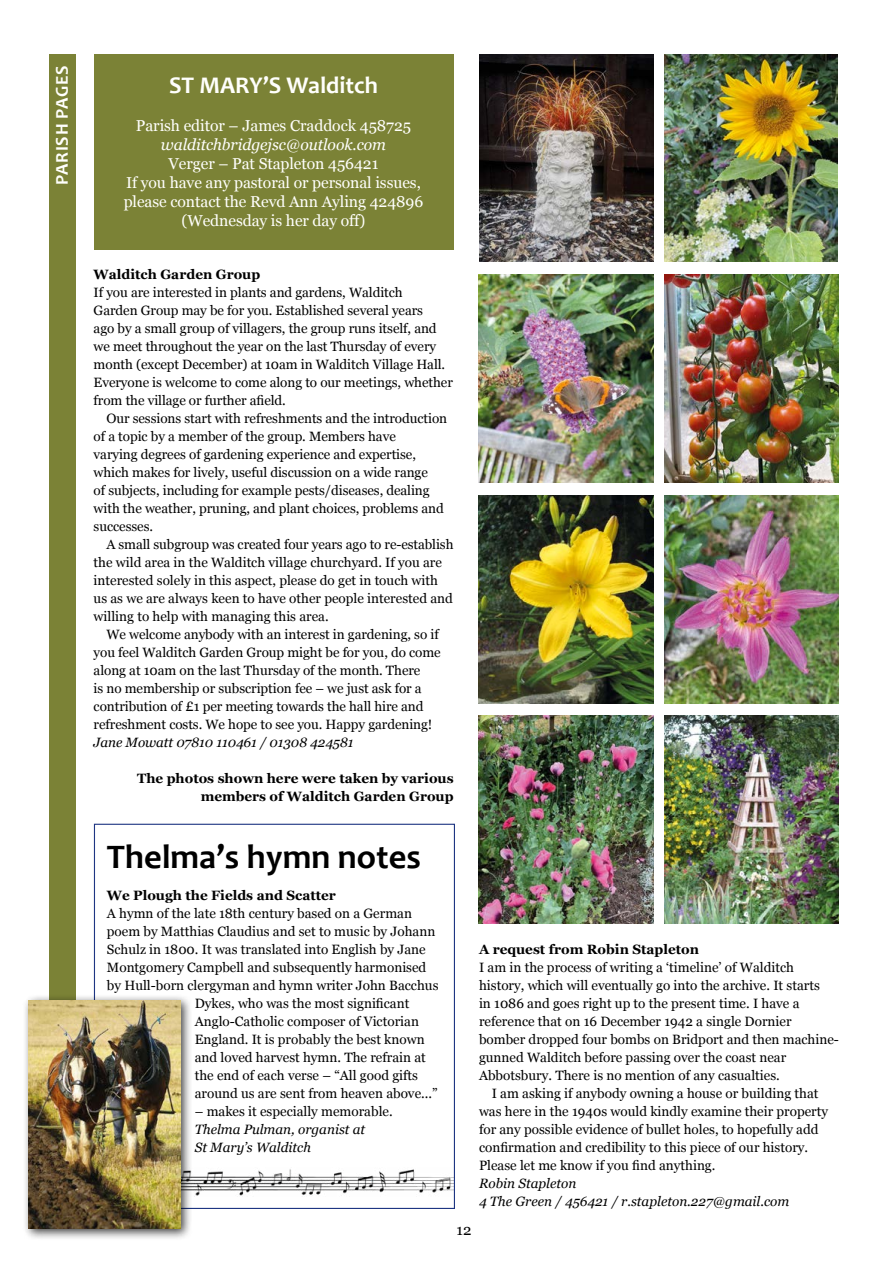
<style>
.page{position:relative;width:893px;height:1263px;background:#fff}
.page>*{position:absolute;margin:0;border:0;box-sizing:border-box;transform-origin:0 0}
.t1{font:700 34.5px "Candara";color:#000}
.t2{font:700 24px "Candara";color:#fffffc}
.t3{font:700 18px "Candara";letter-spacing:.04em;color:#fffffc}
.t4{font:15.75px/18.9px "Georgia";letter-spacing:-.005em;color:#fffffc;text-align:center}
.t5{font:italic 15.75px "Georgia";letter-spacing:-.005em;color:#fffffc}
.t6{font:15px "Georgia";color:#000}
.t7{font:13.5px/18px "Georgia";color:#000}
.t8{font:700 13.5px/18px "Georgia";color:#000;text-align:right}
.t9{font:italic 13.5px/18px "Georgia";color:#000}
</style>
<div class="page">
<div style="left:49px;top:54px;width:26px;height:1155px;background:#7b8236"></div>
<div style="left:94px;top:54px;width:360px;height:196px;background:#7b8236"></div>
<img style="left:193px;top:1169px;width:260px;height:27px">
<img style="left:479px;top:54px;width:174px;height:208px">
<img style="left:665px;top:495px;width:174px;height:208px">
<img style="left:479px;top:275px;width:174px;height:207px">
<img style="left:665px;top:275px;width:174px;height:207px">
<img style="left:479px;top:495px;width:174px;height:208px">
<img style="left:665px;top:54px;width:172px;height:208px">
<img style="left:479px;top:716px;width:174px;height:208px">
<img style="left:665px;top:716px;width:174px;height:208px">
<div style="left:23px;top:994px;width:170px;height:247px;background:#000;opacity:.75"></div>
<img style="left:29px;top:1000px;width:152px;height:228px">
<h3 class="t3" style="left:51px;top:185px;width:121px;rotate:-90deg">PARISH PAGES</h3>
<h2 class="t2" style="left:169px;top:70px;width:210px">ST MARY’S Walditch</h2>
<p class="t4" style="left:136px;top:116px;width:277px">Parish editor – James Craddock 458725</p>
<p class="t5" style="left:161px;top:133px;width:227px">walditchbridgejsc@outlook.com</p>
<p class="t4" style="left:124px;top:153px;width:301px">Verger – Pat Stapleton 456421<br>If you have any pastoral or personal issues, please contact the Revd Ann Ayling 424896 (Wednesday is her day off)</p>
<p class="t8" style="left:94px;top:265px;width:168px">Walditch Garden Group</p>
<p class="t7" style="left:94px;top:283px;width:361px">If you are interested in plants and gardens, Walditch<br>Garden Group may be for you. Established several years<br>ago by a small group of villagers, the group runs itself, and we meet throughout the year on the last Thursday of every month (except December) at 10am in Walditch Village Hall.<br>Everyone is welcome to come along to our meetings, whether from the village or further afield.</p>
<p class="t7" style="left:94px;top:409px;width:355px;text-indent:13px">Our sessions start with refreshments and the introduction of a topic by a member of the group. Members have<br>varying degrees of gardening experience and expertise, which makes for lively, useful discussion on a wide range<br>of subjects, including for example pests/diseases, dealing with the weather, pruning, and plant choices, problems and successes.</p>
<p class="t7" style="left:94px;top:535px;width:361px;text-indent:13px">A small subgroup was created four years ago to re-establish the wild area in the Walditch village churchyard. If you are interested solely in this aspect, please do get in touch with us as we are always keen to have other people interested and willing to help with managing this area.</p>
<p class="t7" style="left:94px;top:625px;width:349px;text-indent:13px">We welcome anybody with an interest in gardening, so if you feel Walditch Garden Group might be for you, do come along at 10am on the last Thursday of the month. There<br>is no membership or subscription fee – we just ask for a contribution of £1 per meeting towards the hall hire and refreshment costs. We hope to see you. Happy gardening!</p>
<p class="t9" style="left:94px;top:733px;width:262px">Jane Mowatt 07810 110461 / 01308 424581</p>
<p class="t8" style="left:137px;top:769px;width:318px">The photos shown here were taken by various members of Walditch Garden Group</p>
<h1 class="t1" style="left:107px;top:836px;width:315px">Thelma’s hymn notes</h1>
<p class="t8" style="left:107px;top:886px;width:230px">We Plough the Fields and Scatter</p>
<p class="t7" style="left:107px;top:904px;width:307px">A hymn of the late 18th century based on a German</p>
<p class="t7" style="left:107px;top:922px;width:330px">poem by Matthias Claudius and set to music by Johann</p>
<p class="t7" style="left:107px;top:940px;width:320px">Schulz in 1800. It was translated into English by Jane</p>
<p class="t7" style="left:107px;top:958px;width:321px">Montgomery Campbell and subsequently harmonised</p>
<p class="t7" style="left:107px;top:976px;width:333px">by Hull-born clergyman and hymn writer John Bacchus</p>
<p class="t7" style="left:195px;top:994px;width:216px">Dykes, who was the most significant</p>
<p class="t7" style="left:195px;top:1012px;width:226px">Anglo-Catholic composer of Victorian</p>
<p class="t7" style="left:195px;top:1030px;width:231px">England. It is probably the best known</p>
<p class="t7" style="left:195px;top:1048px;width:233px">and loved harvest hymn. The refrain at</p>
<p class="t7" style="left:195px;top:1066px;width:225px">the end of each verse – “All good gifts</p>
<p class="t7" style="left:195px;top:1084px;width:244px">around us are sent from heaven above...”</p>
<p class="t7" style="left:195px;top:1102px;width:199px">– makes it especially memorable.</p>
<p class="t9" style="left:195px;top:1120px;width:172px">Thelma Pulman, organist at<br>St Mary’s Walditch</p>
<p class="t8" style="left:479px;top:940px;width:222px">A request from Robin Stapleton</p>
<p class="t7" style="left:479px;top:958px;width:316px">I am in the process of writing a ‘timeline’ of Walditch</p>
<p class="t7" style="left:479px;top:976px;width:342px">history, which will eventually go into the archive. It starts</p>
<p class="t7" style="left:479px;top:994px;width:322px">in 1086 and goes right up to the present time. I have a</p>
<p class="t7" style="left:479px;top:1012px;width:314px">reference that on 16 December 1942 a single Dornier</p>
<p class="t7" style="left:479px;top:1030px;width:361px">bomber dropped four bombs on Bridport and then machine-</p>
<p class="t7" style="left:479px;top:1048px;width:309px">gunned Walditch before passing over the coast near</p>
<p class="t7" style="left:479px;top:1066px;width:302px">Abbotsbury. There is no mention of any casualties.</p>
<p class="t7" style="left:492px;top:1084px;width:328px">I am asking if anybody owning a house or building that</p>
<p class="t7" style="left:479px;top:1102px;width:351px">was here in the 1940s would kindly examine their property</p>
<p class="t7" style="left:479px;top:1120px;width:341px">for any possible evidence of bullet holes, to hopefully add</p>
<p class="t7" style="left:479px;top:1138px;width:331px">confirmation and credibility to this piece of our history.</p>
<p class="t7" style="left:479px;top:1156px;width:238px">Please let me know if you find anything.</p>
<p class="t9" style="left:479px;top:1174px;width:312px">Robin Stapleton<br>4 The Green / 456421 / r.stapleton.227@gmail.com</p>
<p class="t6" style="left:457px;top:1219px;width:16px">12</p>
</div>
